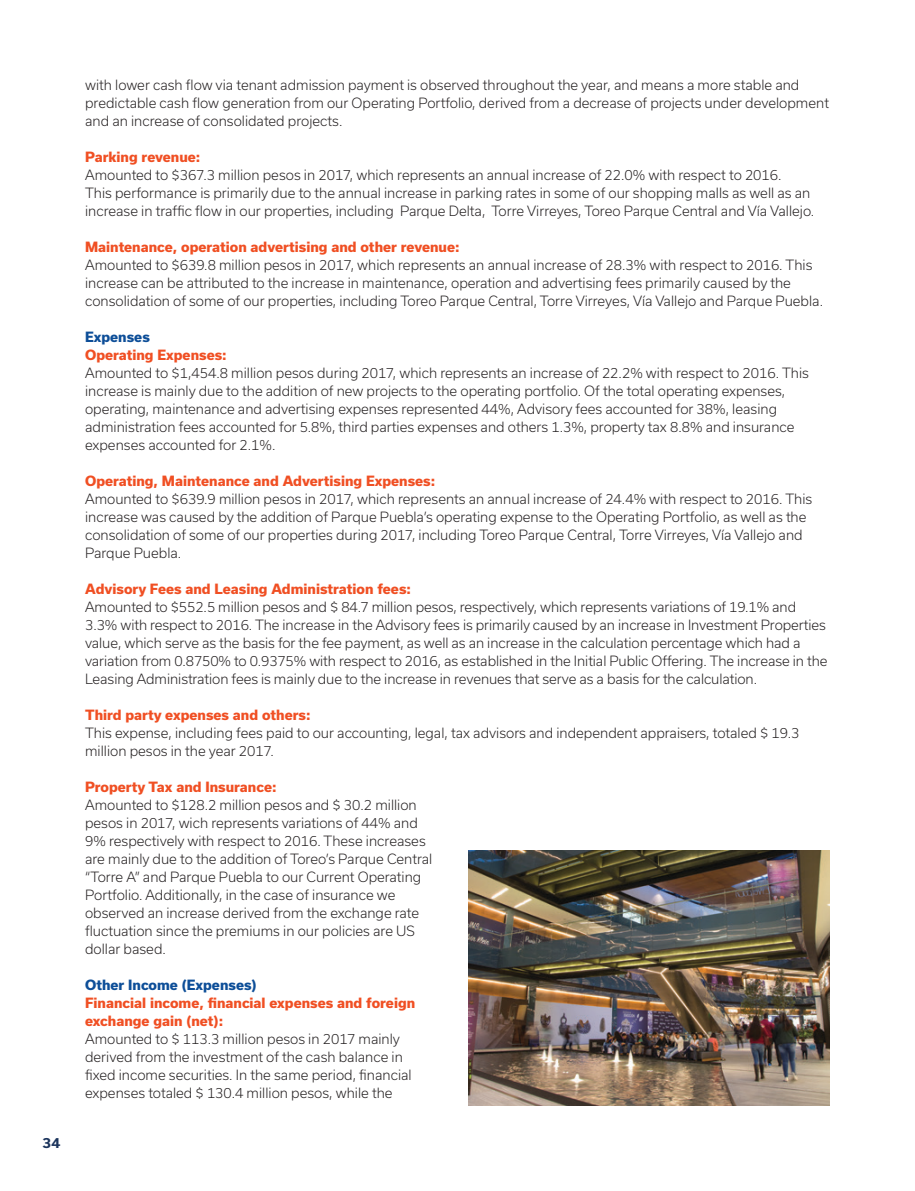
<style>
.page{position:relative;width:915px;height:1191px;background:#fff}
.page>*{position:absolute;margin:0;border:0;box-sizing:border-box;transform-origin:0 0}
.t1{font:300 13.5px/18px "Usual";color:#231f20}
.t2{font:800 13.5px/18px "Usual";color:#f04f23}
.t3{font:800 13.5px "Usual";color:#0d4e98}
.t4{font:700 13.5px "Usual";color:#1b345c}
</style>
<div class="page">
<img style="left:468px;top:850px;width:361px;height:256px">
<p class="t4" style="left:43px;top:1135px;width:19px">34</p>
<p class="t1" style="left:85px;top:76px;width:745px">with lower cash flow via tenant admission payment is observed throughout the year, and means a more stable and predictable cash flow generation from our Operating Portfolio, derived from a decrease of projects under development and an increase of consolidated projects.</p>
<p class="t2" style="left:85px;top:148px;width:117px">Parking revenue:</p>
<p class="t1" style="left:85px;top:166px;width:730px">Amounted to $367.3 million pesos in 2017, which represents an annual increase of 22.0% with respect to 2016.<br>This performance is primarily due to the annual increase in parking rates in some of our shopping malls as well as an increase in traffic flow in our properties, including Parque Delta, Torre Virreyes, Toreo Parque Central and Vía Vallejo.</p>
<p class="t2" style="left:85px;top:238px;width:376px">Maintenance, operation advertising and other revenue:</p>
<p class="t1" style="left:85px;top:256px;width:739px">Amounted to $639.8 million pesos in 2017, which represents an annual increase of 28.3% with respect to 2016. This increase can be attributed to the increase in maintenance, operation and advertising fees primarily caused by the consolidation of some of our properties, including Toreo Parque Central, Torre Virreyes, Vía Vallejo and Parque Puebla.</p>
<p class="t3" style="left:85px;top:329px;width:66px">Expenses</p>
<p class="t2" style="left:85px;top:346px;width:143px">Operating Expenses:</p>
<p class="t1" style="left:85px;top:364px;width:725px">Amounted to $1,454.8 million pesos during 2017, which represents an increase of 22.2% with respect to 2016. This increase is mainly due to the addition of new projects to the operating portfolio. Of the total operating expenses, operating, maintenance and advertising expenses represented 44%, Advisory fees accounted for 38%, leasing administration fees accounted for 5.8%, third parties expenses and others 1.3%, property tax 8.8% and insurance expenses accounted for 2.1%.</p>
<p class="t2" style="left:85px;top:472px;width:351px">Operating, Maintenance and Advertising Expenses:</p>
<p class="t1" style="left:85px;top:490px;width:728px">Amounted to $639.9 million pesos in 2017, which represents an annual increase of 24.4% with respect to 2016. This increase was caused by the addition of Parque Puebla’s operating expense to the Operating Portfolio, as well as the consolidation of some of our properties during 2017, including Toreo Parque Central, Torre Virreyes, Vía Vallejo and Parque Puebla.</p>
<p class="t2" style="left:85px;top:580px;width:327px">Advisory Fees and Leasing Administration fees:</p>
<p class="t1" style="left:85px;top:598px;width:743px">Amounted to $552.5 million pesos and $ 84.7 million pesos, respectively, which represents variations of 19.1% and 3.3% with respect to 2016. The increase in the Advisory fees is primarily caused by an increase in Investment Properties value, which serve as the basis for the fee payment, as well as an increase in the calculation percentage which had a variation from 0.8750% to 0.9375% with respect to 2016, as established in the Initial Public Offering. The increase in the Leasing Administration fees is mainly due to the increase in revenues that serve as a basis for the calculation.</p>
<p class="t2" style="left:85px;top:706px;width:227px">Third party expenses and others:</p>
<p class="t1" style="left:85px;top:724px;width:715px">This expense, including fees paid to our accounting, legal, tax advisors and independent appraisers, totaled $ 19.3 million pesos in the year 2017.</p>
<p class="t2" style="left:85px;top:778px;width:193px">Property Tax and Insurance:</p>
<p class="t1" style="left:85px;top:796px;width:348px">Amounted to $128.2 million pesos and $ 30.2 million pesos in 2017, wich represents variations of 44% and 9% respectively with respect to 2016. These increases are mainly due to the addition of Toreo’s Parque Central “Torre A” and Parque Puebla to our Current Operating Portfolio. Additionally, in the case of insurance we observed an increase derived from the exchange rate fluctuation since the premiums in our policies are US dollar based.</p>
<p class="t3" style="left:85px;top:977px;width:173px">Other Income (Expenses)</p>
<p class="t2" style="left:85px;top:994px;width:331px">Financial income, financial expenses and foreign exchange gain (net):</p>
<p class="t1" style="left:85px;top:1030px;width:328px">Amounted to $ 113.3 million pesos in 2017 mainly derived from the investment of the cash balance in fixed income securities. In the same period, financial expenses totaled $ 130.4 million pesos, while the</p>
</div>
